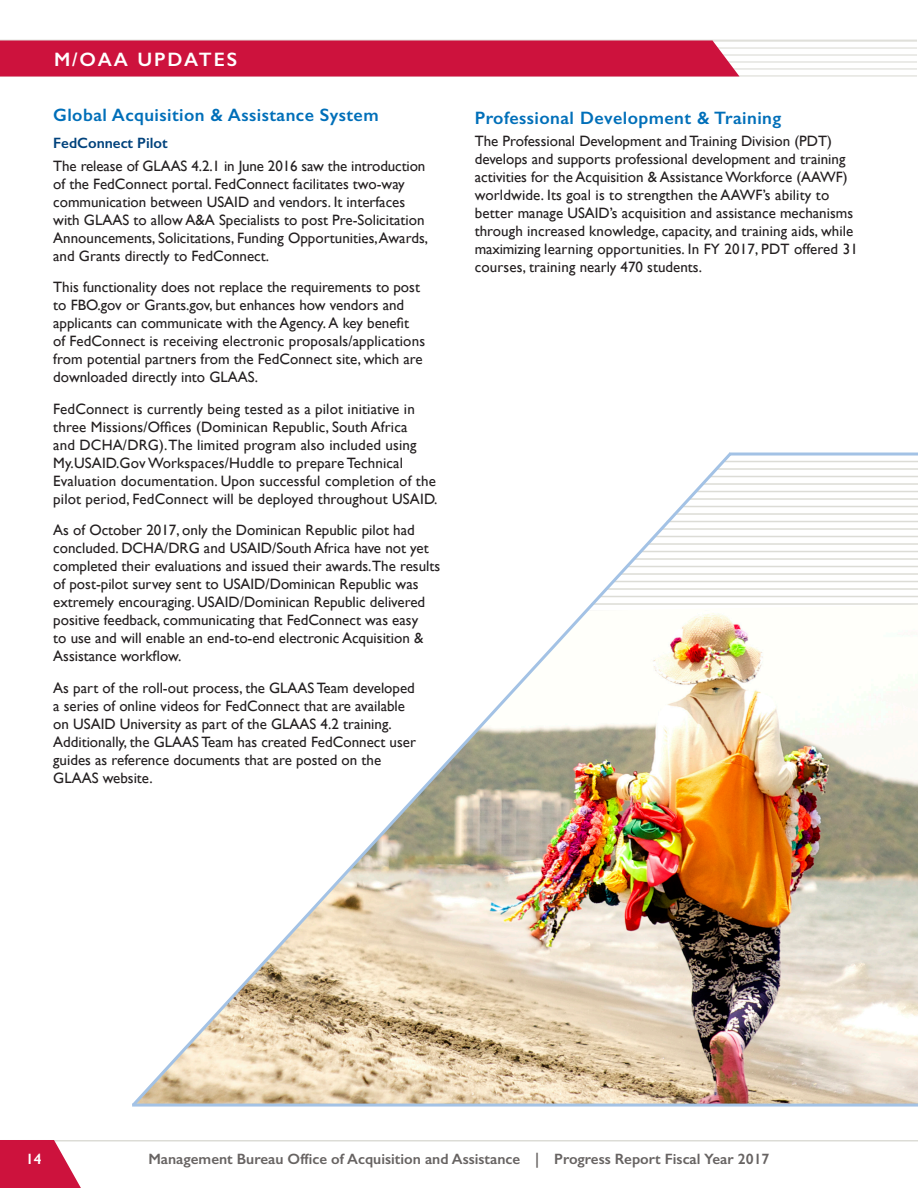
<style>
.page{position:relative;width:918px;height:1188px;background:#fff}
.page>*{position:absolute;margin:0;border:0;box-sizing:border-box;transform-origin:0 0}
.Page_Head{font:600 19.5px "Gill Sans";letter-spacing:.1em;color:#fff}
.Subhead_1{font:600 18px "Gill Sans";letter-spacing:.025em;color:#006fb9}
.Text{font:15px/18px "Gill Sans";color:#231f20}
.t1{font:600 15px "Gill Sans";color:#676362}
.Subhead_3_Semi_Bold{font:600 15px "Gill Sans";color:#01427c}
.t2{font:600 15px "Gill Sans";color:#fff}
</style>
<div class="page">
<hr style="left:0;top:40px;width:918px;height:2px;background:#dcdcd6">
<hr style="left:0;top:47px;width:918px;height:2px;background:#dcdcd6">
<hr style="left:0;top:54px;width:918px;height:2px;background:#dcdcd6">
<hr style="left:0;top:61px;width:918px;height:2px;background:#dcdcd6">
<hr style="left:0;top:68px;width:918px;height:2px;background:#dcdcd6">
<hr style="left:0;top:75px;width:918px;height:1px;background:#dcdcd6">
<hr style="left:0;top:1140px;width:918px;height:2px;background:#dcdcd6">
<hr style="left:591px;top:603px;width:327px;height:2px;background:#dcdcd6">
<hr style="left:599px;top:596px;width:319px;height:1px;background:#dcdcd6">
<hr style="left:605px;top:588px;width:313px;height:2px;background:#dcdcd6">
<hr style="left:612px;top:581px;width:306px;height:1px;background:#dcdcd6">
<hr style="left:620px;top:573px;width:298px;height:2px;background:#dcdcd6">
<hr style="left:627px;top:566px;width:291px;height:1px;background:#dcdcd6">
<hr style="left:634px;top:558px;width:284px;height:2px;background:#dcdcd6">
<hr style="left:641px;top:551px;width:277px;height:1px;background:#dcdcd6">
<hr style="left:647px;top:543px;width:271px;height:2px;background:#dcdcd6">
<hr style="left:654px;top:536px;width:264px;height:1px;background:#dcdcd6">
<hr style="left:660px;top:528px;width:258px;height:2px;background:#dcdcd6">
<hr style="left:667px;top:521px;width:251px;height:1px;background:#dcdcd6">
<hr style="left:674px;top:513px;width:244px;height:2px;background:#dcdcd6">
<hr style="left:682px;top:506px;width:236px;height:1px;background:#dcdcd6">
<hr style="left:689px;top:498px;width:229px;height:2px;background:#dcdcd6">
<hr style="left:695px;top:491px;width:223px;height:1px;background:#dcdcd6">
<hr style="left:702px;top:483px;width:216px;height:2px;background:#dcdcd6">
<hr style="left:708px;top:476px;width:210px;height:1px;background:#dcdcd6">
<hr style="left:716px;top:468px;width:202px;height:2px;background:#dcdcd6">
<hr style="left:725px;top:461px;width:193px;height:1px;background:#dcdcd6">
<hr style="left:729px;top:453px;width:189px;height:3px;background:#a3c2e5">
<img style="left:735px;top:624px;width:183px;height:480px">
<img style="left:132px;top:452px;width:603px;height:652px">
<hr style="left:132px;top:1104px;width:786px;height:3px;background:#a3c2e5">
<svg style="left:0;top:1140px;width:81px;height:48px"></svg>
<div style="left:0;top:40px;width:740px;height:36px;background:#cd123d"></div>
<p class="Page_Head" style="left:54px;top:47px;width:185px">M/OAA UPDATES</p>
<p class="Subhead_1" style="left:53px;top:104px;width:327px">Global Acquisition &amp; Assistance System</p>
<p class="Subhead_3_Semi_Bold" style="left:53px;top:134px;width:116px">FedConnect Pilot</p>
<p class="Text" style="left:53px;top:156px;width:376px">The release of GLAAS 4.2.1 in June 2016 saw the introduction of the FedConnect portal. FedConnect facilitates two-way communication between USAID and vendors. It interfaces with GLAAS to allow A&amp;A Specialists to post Pre-Solicitation Announcements, Solicitations, Funding Opportunities, Awards, and Grants directly to FedConnect.</p>
<p class="Text" style="left:53px;top:278px;width:373px">This functionality does not replace the requirements to post to FBO.gov or Grants.gov, but enhances how vendors and applicants can communicate with the Agency. A key benefit<br>of FedConnect is receiving electronic proposals/applications from potential partners from the FedConnect site, which are downloaded directly into GLAAS.</p>
<p class="Text" style="left:53px;top:399px;width:386px">FedConnect is currently being tested as a pilot initiative in three Missions/Offices (Dominican Republic, South Africa<br>and DCHA/DRG). The limited program also included using My.USAID.Gov Workspaces/Huddle to prepare Technical Evaluation documentation. Upon successful completion of the pilot period, FedConnect will be deployed throughout USAID.</p>
<p class="Text" style="left:53px;top:521px;width:389px">As of October 2017, only the Dominican Republic pilot had concluded. DCHA/DRG and USAID/South Africa have not yet completed their evaluations and issued their awards.The results of post-pilot survey sent to USAID/Dominican Republic was extremely encouraging. USAID/Dominican Republic delivered positive feedback, communicating that FedConnect was easy<br>to use and will enable an end-to-end electronic Acquisition &amp; Assistance workflow.</p>
<p class="Text" style="left:53px;top:678px;width:364px">As part of the roll-out process, the GLAAS Team developed a series of online videos for FedConnect that are available on USAID University as part of the GLAAS 4.2 training.<br>Additionally, the GLAAS Team has created FedConnect user guides as reference documents that are posted on the GLAAS website.</p>
<p class="Subhead_1" style="left:475px;top:107px;width:308px">Professional Development &amp; Training</p>
<p class="Text" style="left:475px;top:132px;width:385px">The Professional Development and Training Division (PDT) develops and supports professional development and training activities for the Acquisition &amp; Assistance Workforce (AAWF) worldwide. Its goal is to strengthen the AAWF’s ability to better manage USAID’s acquisition and assistance mechanisms through increased knowledge, capacity, and training aids, while maximizing learning opportunities. In FY 2017, PDT offered 31 courses, training nearly 470 students.</p>
<p class="t2" style="left:26px;top:1150px;width:17px">14</p>
<p class="t1" style="left:148px;top:1150px;width:623px">Management Bureau Office of Acquisition and Assistance | Progress Report Fiscal Year 2017</p>
</div>
